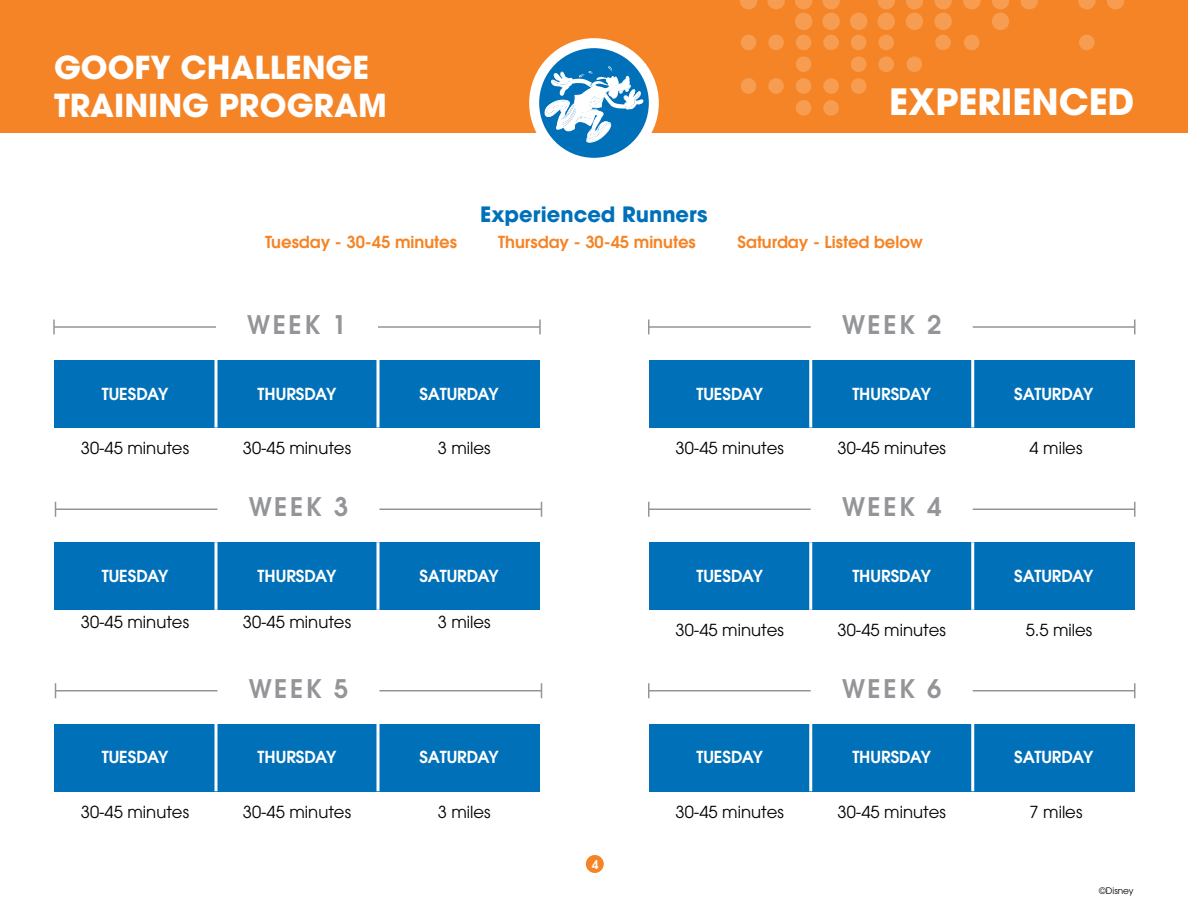
<style>
.page{position:relative;width:1188px;height:918px;background:#fff}
.page>*{position:absolute;margin:0;border:0;box-sizing:border-box;transform-origin:0 0}
.t1{font:700 36px "Avant Garde";color:#fff}
.t2{font:700 31.5px/37.8px "Avant Garde";color:#fff}
.t3{font:600 25.5px "Avant Garde";letter-spacing:.1em;color:#939598}
.t4{font:700 21px "Avant Garde";color:#0070b9}
.t5{font:16.5px "Avant Garde";color:#000}
.t6{font:600 16.5px "Avant Garde";color:#fff}
.t7{font:600 16.5px "Avant Garde";color:#f58426}
.t8{font:600 12px "Avant Garde";color:#fff}
.t9{font:9px "Avant Garde";color:#000}
</style>
<div class="page">
<div style="left:54px;top:542px;width:486px;height:68px;background:#0070b9"></div>
<svg style="left:214px;top:542px;width:4px;height:68px"></svg>
<svg style="left:376px;top:542px;width:4px;height:68px"></svg>
<hr style="left:56px;top:509px;width:162px;height:1px;background:#939598">
<hr style="left:380px;top:509px;width:162px;height:1px;background:#939598">
<svg style="left:55px;top:502px;width:1px;height:15px"></svg>
<svg style="left:541px;top:502px;width:1px;height:15px"></svg>
<div style="left:649px;top:542px;width:486px;height:68px;background:#0070b9"></div>
<hr style="left:809px;top:542px;width:3px;height:68px;background:#fff">
<hr style="left:971px;top:542px;width:3px;height:68px;background:#fff">
<hr style="left:649px;top:509px;width:162px;height:1px;background:#939598">
<hr style="left:973px;top:509px;width:162px;height:1px;background:#939598">
<svg style="left:648px;top:502px;width:2px;height:15px"></svg>
<svg style="left:1134px;top:502px;width:2px;height:15px"></svg>
<div style="left:54px;top:724px;width:486px;height:67px;background:#0070b9"></div>
<svg style="left:214px;top:724px;width:4px;height:67px"></svg>
<svg style="left:376px;top:724px;width:4px;height:67px"></svg>
<hr style="left:56px;top:690px;width:162px;height:2px;background:#939598">
<hr style="left:380px;top:690px;width:162px;height:2px;background:#939598">
<svg style="left:55px;top:683px;width:1px;height:15px"></svg>
<svg style="left:541px;top:683px;width:1px;height:15px"></svg>
<div style="left:649px;top:724px;width:486px;height:67px;background:#0070b9"></div>
<hr style="left:809px;top:724px;width:3px;height:67px;background:#fff">
<hr style="left:971px;top:724px;width:3px;height:67px;background:#fff">
<hr style="left:649px;top:690px;width:162px;height:2px;background:#939598">
<hr style="left:973px;top:690px;width:162px;height:2px;background:#939598">
<svg style="left:648px;top:683px;width:2px;height:15px"></svg>
<svg style="left:1134px;top:683px;width:2px;height:15px"></svg>
<div style="left:649px;top:360px;width:486px;height:68px;background:#0070b9"></div>
<hr style="left:809px;top:360px;width:3px;height:68px;background:#fff">
<hr style="left:971px;top:360px;width:3px;height:68px;background:#fff">
<hr style="left:649px;top:326px;width:162px;height:2px;background:#939598">
<hr style="left:973px;top:326px;width:162px;height:2px;background:#939598">
<svg style="left:648px;top:320px;width:2px;height:15px"></svg>
<svg style="left:1134px;top:320px;width:2px;height:15px"></svg>
<div style="left:54px;top:360px;width:486px;height:68px;background:#0070b9"></div>
<svg style="left:214px;top:360px;width:4px;height:68px"></svg>
<svg style="left:376px;top:360px;width:4px;height:68px"></svg>
<hr style="left:54px;top:326px;width:162px;height:2px;background:#939598">
<hr style="left:378px;top:326px;width:162px;height:2px;background:#939598">
<svg style="left:53px;top:320px;width:2px;height:15px"></svg>
<svg style="left:539px;top:320px;width:2px;height:15px"></svg>
<div style="left:0;top:0;width:1188px;height:133px;background:#f58426"></div>
<svg style="left:529px;top:38px;width:130px;height:120px"></svg>
<div style="left:586px;top:855px;width:18px;height:18px;background:#f58426;border-radius:50%"></div>
<svg style="left:878px;top:0;width:17px;height:9px"></svg>
<svg style="left:1107px;top:0;width:17px;height:9px"></svg>
<svg style="left:1078px;top:0;width:18px;height:9px"></svg>
<svg style="left:1021px;top:0;width:17px;height:9px"></svg>
<svg style="left:992px;top:0;width:17px;height:9px"></svg>
<svg style="left:963px;top:0;width:18px;height:9px"></svg>
<svg style="left:934px;top:0;width:18px;height:9px"></svg>
<svg style="left:906px;top:0;width:17px;height:9px"></svg>
<div style="left:851px;top:78px;width:15px;height:16px;background:#f79d52;border-radius:50%"></div>
<svg style="left:822px;top:0;width:18px;height:9px"></svg>
<div style="left:823px;top:78px;width:16px;height:16px;background:#f79d52;border-radius:50%"></div>
<svg style="left:795px;top:0;width:17px;height:9px"></svg>
<div style="left:796px;top:78px;width:15px;height:16px;background:#f79d52;border-radius:50%"></div>
<svg style="left:767px;top:0;width:18px;height:9px"></svg>
<div style="left:768px;top:78px;width:16px;height:16px;background:#f79d52;border-radius:50%"></div>
<svg style="left:740px;top:0;width:17px;height:9px"></svg>
<div style="left:741px;top:78px;width:15px;height:16px;background:#f79d52;border-radius:50%"></div>
<div style="left:823px;top:100px;width:16px;height:16px;background:#f79d52;border-radius:50%"></div>
<div style="left:796px;top:100px;width:15px;height:16px;background:#f79d52;border-radius:50%"></div>
<div style="left:878px;top:35px;width:16px;height:15px;background:#f79d52;border-radius:50%"></div>
<div style="left:1079px;top:35px;width:16px;height:15px;background:#f79d52;border-radius:50%"></div>
<div style="left:964px;top:35px;width:16px;height:15px;background:#f79d52;border-radius:50%"></div>
<div style="left:935px;top:35px;width:16px;height:15px;background:#f79d52;border-radius:50%"></div>
<div style="left:851px;top:35px;width:15px;height:15px;background:#f79d52;border-radius:50%"></div>
<div style="left:823px;top:35px;width:16px;height:15px;background:#f79d52;border-radius:50%"></div>
<div style="left:796px;top:35px;width:15px;height:15px;background:#f79d52;border-radius:50%"></div>
<div style="left:768px;top:35px;width:16px;height:15px;background:#f79d52;border-radius:50%"></div>
<div style="left:741px;top:35px;width:15px;height:15px;background:#f79d52;border-radius:50%"></div>
<div style="left:878px;top:56px;width:16px;height:16px;background:#f79d52;border-radius:50%"></div>
<div style="left:907px;top:56px;width:15px;height:16px;background:#f79d52;border-radius:50%"></div>
<div style="left:851px;top:56px;width:15px;height:16px;background:#f79d52;border-radius:50%"></div>
<div style="left:796px;top:56px;width:15px;height:16px;background:#f79d52;border-radius:50%"></div>
<div style="left:878px;top:13px;width:17px;height:17px;background:#f79d52;border-radius:50%"></div>
<div style="left:992px;top:13px;width:17px;height:17px;background:#f79d52;border-radius:50%"></div>
<div style="left:934px;top:13px;width:18px;height:17px;background:#f79d52;border-radius:50%"></div>
<div style="left:906px;top:13px;width:17px;height:17px;background:#f79d52;border-radius:50%"></div>
<div style="left:850px;top:13px;width:17px;height:17px;background:#f79d52;border-radius:50%"></div>
<div style="left:822px;top:13px;width:18px;height:17px;background:#f79d52;border-radius:50%"></div>
<div style="left:795px;top:13px;width:17px;height:17px;background:#f79d52;border-radius:50%"></div>
<h2 class="t2" style="left:54px;top:48px;width:334px">GOOFY CHALLENGE<br>TRAINING PROGRAM</h2>
<p class="t4" style="left:480px;top:201px;width:229px">Experienced Runners</p>
<h1 class="t1" style="left:889px;top:79px;width:247px">EXPERIENCED</h1>
<p class="t7" style="left:265px;top:231px;width:193px">Tuesday - 30-45 minutes</p>
<p class="t7" style="left:498px;top:231px;width:199px">Thursday - 30-45 minutes</p>
<p class="t7" style="left:737px;top:231px;width:187px">Saturday - Listed below</p>
<h3 class="t3" style="left:247px;top:308px;width:101px">WEEK 1</h3>
<h3 class="t3" style="left:842px;top:308px;width:101px">WEEK 2</h3>
<p class="t6" style="left:102px;top:383px;width:68px">TUESDAY</p>
<p class="t6" style="left:258px;top:383px;width:80px">THURSDAY</p>
<p class="t6" style="left:419px;top:383px;width:81px">SATURDAY</p>
<p class="t6" style="left:696px;top:383px;width:68px">TUESDAY</p>
<p class="t6" style="left:852px;top:383px;width:80px">THURSDAY</p>
<p class="t6" style="left:1014px;top:383px;width:81px">SATURDAY</p>
<p class="t5" style="left:81px;top:438px;width:110px">30-45 minutes</p>
<p class="t5" style="left:243px;top:438px;width:110px">30-45 minutes</p>
<p class="t5" style="left:438px;top:438px;width:54px">3 miles</p>
<p class="t5" style="left:676px;top:438px;width:110px">30-45 minutes</p>
<p class="t5" style="left:838px;top:438px;width:110px">30-45 minutes</p>
<p class="t5" style="left:1030px;top:438px;width:54px">4 miles</p>
<h3 class="t3" style="left:249px;top:490px;width:101px">WEEK 3</h3>
<h3 class="t3" style="left:842px;top:490px;width:101px">WEEK 4</h3>
<p class="t6" style="left:102px;top:565px;width:68px">TUESDAY</p>
<p class="t6" style="left:258px;top:565px;width:80px">THURSDAY</p>
<p class="t6" style="left:419px;top:565px;width:81px">SATURDAY</p>
<p class="t6" style="left:696px;top:565px;width:68px">TUESDAY</p>
<p class="t6" style="left:852px;top:565px;width:80px">THURSDAY</p>
<p class="t6" style="left:1014px;top:565px;width:81px">SATURDAY</p>
<p class="t5" style="left:81px;top:613px;width:110px">30-45 minutes</p>
<p class="t5" style="left:243px;top:613px;width:110px">30-45 minutes</p>
<p class="t5" style="left:438px;top:613px;width:54px">3 miles</p>
<p class="t5" style="left:676px;top:620px;width:110px">30-45 minutes</p>
<p class="t5" style="left:838px;top:620px;width:110px">30-45 minutes</p>
<p class="t5" style="left:1026px;top:620px;width:68px">5.5 miles</p>
<h3 class="t3" style="left:249px;top:672px;width:101px">WEEK 5</h3>
<h3 class="t3" style="left:842px;top:672px;width:101px">WEEK 6</h3>
<p class="t6" style="left:102px;top:747px;width:68px">TUESDAY</p>
<p class="t6" style="left:258px;top:747px;width:80px">THURSDAY</p>
<p class="t6" style="left:419px;top:747px;width:81px">SATURDAY</p>
<p class="t6" style="left:696px;top:747px;width:68px">TUESDAY</p>
<p class="t6" style="left:852px;top:747px;width:80px">THURSDAY</p>
<p class="t6" style="left:1014px;top:747px;width:81px">SATURDAY</p>
<p class="t5" style="left:81px;top:802px;width:110px">30-45 minutes</p>
<p class="t5" style="left:243px;top:802px;width:110px">30-45 minutes</p>
<p class="t5" style="left:438px;top:802px;width:54px">3 miles</p>
<p class="t5" style="left:676px;top:802px;width:110px">30-45 minutes</p>
<p class="t5" style="left:838px;top:802px;width:110px">30-45 minutes</p>
<p class="t5" style="left:1030px;top:802px;width:54px">7 miles</p>
<p class="t8" style="left:592px;top:857px;width:8px">4</p>
<p class="t9" style="left:1099px;top:885px;width:36px">©Disney</p>
</div>
